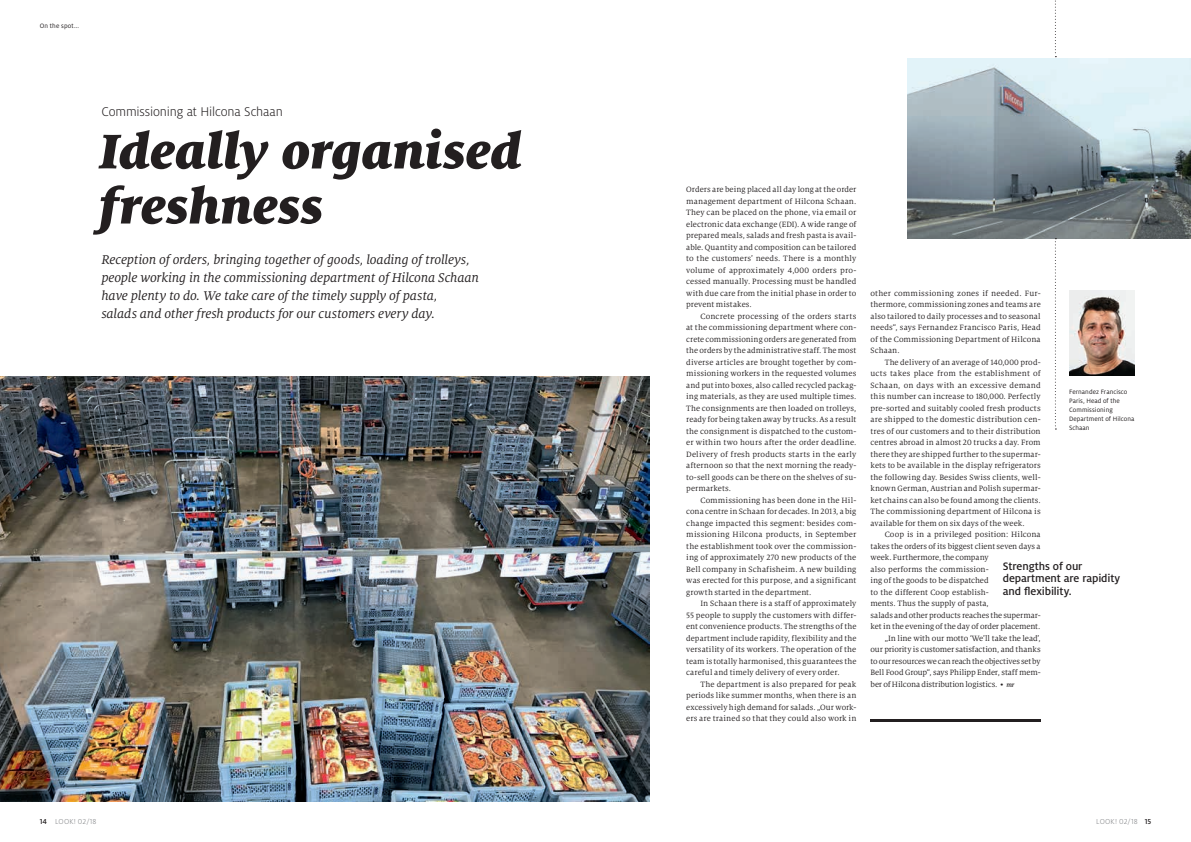
<style>
.page{position:relative;width:1191px;height:842px;background:#fff}
.page>*{position:absolute;margin:0;border:0;box-sizing:border-box;transform-origin:0 0}
.t1{font:italic 900 54px/55px "Milo Serif Pro";color:#231f20}
.t2{font:italic 14px/18px "Milo Serif Pro";letter-spacing:-.01em;color:#231f20}
.t3{font:300 14px "Milo Pro";letter-spacing:-.01em;color:#231f20}
.t4{font:500 12px/12.5px "Milo Pro";letter-spacing:-.01em;color:#231f20}
.t5{font:8.5px/11.5px "Milo Serif Pro";color:#231f20;text-align:justify}
.t6{font:300 8px "Milo Pro";letter-spacing:.01em;color:#808285}
.t7{font:7px/9px "Milo Pro";letter-spacing:.01em;color:#231f20}
.s1{font-weight:500;color:#231f20}
.s2{font-weight:500;font-style:italic;font-size:7px}
</style>
<div class="page">
<img style="left:0;top:376px;width:649px;height:425px">
<img style="left:1069px;top:290px;width:65px;height:85px">
<img style="left:907px;top:59px;width:284px;height:179px">
<svg style="left:1055px;top:0;width:1px;height:57px"></svg>
<hr style="left:870px;top:719px;width:170px;height:2px;background:#231f20">
<svg style="left:1054px;top:238px;width:2px;height:191px"></svg>
<p class="t7" style="left:40px;top:22px;width:41px">On the spot...</p>
<h2 class="t3" style="left:101px;top:104px;width:183px">Commissioning at Hilcona Schaan</h2>
<h1 class="t1" style="left:99px;top:123px;width:424px">Ideally organised freshness</h1>
<p class="t2" style="left:101px;top:251px;width:379px">Reception of orders, bringing together of goods, loading of trolleys, people working in the commissioning department of Hilcona Schaan have plenty to do. We take care of the timely supply of pasta,<br>salads and other fresh products for our customers every day.</p>
<p class="t6" style="left:40px;top:817px;width:58px"><span class="s1">14</span> LOOK! 02/18</p>
<p class="t5" style="left:686px;top:184px;width:172px">Orders are being placed all day long at the order management department of Hilcona Schaan.<br>They can be placed on the phone, via email or electronic data exchange (EDI). A wide range of prepared meals, salads and fresh pasta is avail&shy;able. Quantity and composition can be tailored to the customers’ needs. There is a monthly volume of approximately 4,000 orders pro&shy;cessed manually. Processing must be handled with due care from the initial phase in order to prevent mistakes.</p>
<p class="t5" style="left:686px;top:310px;width:172px;text-indent:14px">Concrete processing of the orders starts at the commissioning department where con&shy;crete commissioning orders are generated from the orders by the administrative staff. The most diverse articles are brought together by com&shy;missioning workers in the requested volumes and put into boxes, also called recycled packag&shy;ing materials, as they are used multiple times.<br>The consignments are then loaded on trolleys, ready for being taken away by trucks. As a result the consignment is dispatched to the custom&shy;er within two hours after the order deadline.<br>Delivery of fresh products starts in the early afternoon so that the next morning the ready&shy;to-sell goods can be there on the shelves of su&shy;permarkets.</p>
<p class="t5" style="left:686px;top:494px;width:172px;text-indent:14px">Commissioning has been done in the Hil&shy;cona centre in Schaan for decades. In 2013, a big change impacted this segment: besides com&shy;missioning Hilcona products, in September the establishment took over the commission&shy;ing of approximately 270 new products of the Bell company in Schafisheim. A new building was erected for this purpose, and a significant growth started in the department.</p>
<p class="t5" style="left:686px;top:598px;width:172px;text-indent:14px">In Schaan there is a staff of approximately 55 people to supply the customers with differ&shy;ent convenience products. The strengths of the department include rapidity, flexibility and the versatility of its workers. The operation of the team is totally harmonised, this guarantees the careful and timely delivery of every order.</p>
<p class="t5" style="left:686px;top:678px;width:172px;text-indent:14px">The department is also prepared for peak periods like summer months, when there is an excessively high demand for salads. „Our work&shy;ers are trained so that they could also work in</p>
<p class="t5" style="left:870px;top:287px;width:172px">other commissioning zones if needed. Fur&shy;thermore, commissioning zones and teams are also tailored to daily processes and to seasonal needs“, says Fernandez Francisco Paris, Head of the Commissioning Department of Hilcona Schaan.</p>
<p class="t5" style="left:870px;top:356px;width:172px;text-indent:14px">The delivery of an average of 140,000 prod&shy;ucts takes place from the establishment of Schaan, on days with an excessive demand this number can increase to 180,000. Perfectly pre-sorted and suitably cooled fresh products are shipped to the domestic distribution cen&shy;tres of our customers and to their distribution centres abroad in almost 20 trucks a day. From there they are shipped further to the supermar&shy;kets to be available in the display refrigerators the following day. Besides Swiss clients, well&shy;known German, Austrian and Polish supermar&shy;ket chains can also be found among the clients.<br>The commissioning department of Hilcona is available for them on six days of the week.</p>
<p class="t5" style="left:884px;top:529px;width:157px">Coop is in a privileged position: Hilcona</p>
<p class="t5" style="left:870px;top:540px;width:172px">takes the orders of its biggest client seven days a</p>
<p class="t5" style="left:870px;top:552px;width:120px">week. Furthermore, the company</p>
<p class="t5" style="left:870px;top:563px;width:120px">also performs the commission-</p>
<p class="t5" style="left:870px;top:575px;width:120px">ing of the goods to be dispatched</p>
<p class="t5" style="left:870px;top:586px;width:120px">to the different Coop establish-</p>
<p class="t5" style="left:870px;top:598px;width:120px">ments. Thus the supply of pasta,</p>
<p class="t5" style="left:870px;top:609px;width:172px">salads and other products reaches the supermar-</p>
<p class="t5" style="left:870px;top:621px;width:171px">ket in the evening of the day of order placement.</p>
<p class="t5" style="left:884px;top:632px;width:157px">„In line with our motto ‘We’ll take the lead’,</p>
<p class="t5" style="left:870px;top:644px;width:172px">our priority is customer satisfaction, and thanks</p>
<p class="t5" style="left:870px;top:655px;width:172px">to our resources we can reach the objectives set by</p>
<p class="t5" style="left:870px;top:667px;width:172px">Bell Food Group“, says Philipp Ender, staff mem-</p>
<p class="t5" style="left:870px;top:678px;width:146px">ber of Hilcona distribution logistics. • <span class="s2">mr</span></p>
<p class="t7" style="left:1069px;top:387px;width:67px">Fernandez Francisco<br>Paris, Head of the<br>Commissioning<br>Department of Hilcona<br>Schaan</p>
<h3 class="t4" style="left:1003px;top:560px;width:119px">Strengths of our department are rapidity and flexibility.</h3>
<p class="t6" style="left:1096px;top:817px;width:56px">LOOK! 02/18 <span class="s1">15</span></p>
</div>
